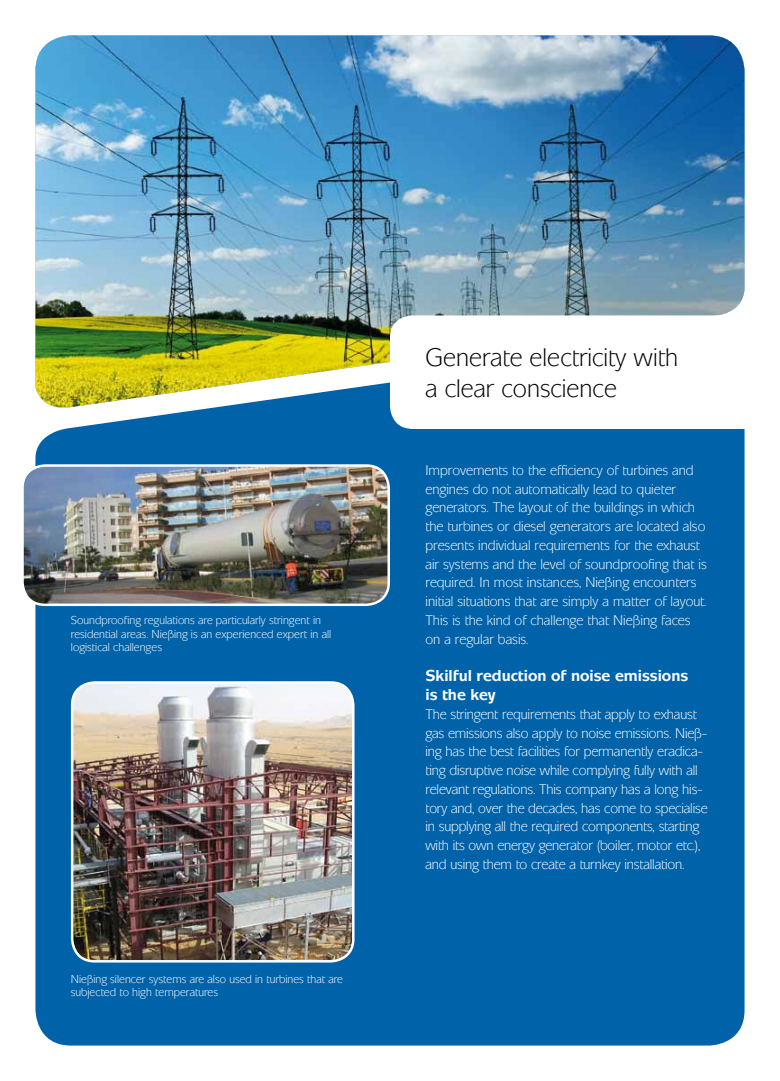
<style>
.page{position:relative;width:780px;height:1081px;background:#fff}
.page>*{position:absolute;margin:0;border:0;box-sizing:border-box;transform-origin:0 0}
.t1{font:25px/31.2px "Mixage BQ";color:#000}
.t2{font:700 15.62px/18.8px "Mixage BQ";color:#fff}
.t3{font:13.75px/18.8px "Mixage BQ";color:#fff}
.t4{font:11.25px/13.8px "Mixage BQ";color:#fff}
</style>
<div class="page">
<div style="left:35px;top:411px;width:709px;height:634px;background:#0062a9"></div>
<img style="left:35px;top:35px;width:709px;height:373px">
<div style="left:390px;top:315px;width:390px;height:114px;background:#fff;border-radius:22px"></div>
<img style="left:72px;top:682px;width:281px;height:279px">
<div style="left:71px;top:681px;width:283px;height:281px;border:2px solid #fff;border-radius:22px"></div>
<img style="left:24px;top:465px;width:365px;height:140px">
<div style="left:21px;top:464px;width:369px;height:142px;border:2px solid #fff;border-radius:22px"></div>
<p class="t4" style="left:71px;top:613px;width:262px">Soundproofing regulations are particularly stringent in residential areas. Nießing is an experienced expert in all logistical challenges</p>
<p class="t4" style="left:71px;top:972px;width:273px">Nießing silencer systems are also used in turbines that are subjected to high temperatures</p>
<h1 class="t1" style="left:425px;top:342px;width:264px">Vom Schmi dehandwerk zum Anlagenbau</h1>
<h1 class="t1" style="left:425px;top:342px;width:254px">Generate electricity with a clear conscience</h1>
<p class="t3" style="left:425px;top:461px;width:283px">Improvements to the efficiency of turbines and engines do not automatically lead to quieter generators. The layout of the buildings in which the turbines or diesel generators are located also presents individual requirements for the exhaust air systems and the level of soundproofing that is required. In most instances, Nießing encounters initial situations that are simply a matter of layout.<br>This is the kind of challenge that Nießing faces on a regular basis.</p>
<p class="t2" style="left:425px;top:666px;width:264px">Skilful reduction of noise emissions is the key</p>
<p class="t3" style="left:425px;top:705px;width:283px">The stringent requirements that apply to exhaust gas emissions also apply to noise emissions. Nieß&shy;ing has the best facilities for permanently eradica&shy;ting disruptive noise while complying fully with all relevant regulations. This company has a long his&shy;tory and, over the decades, has come to specialise in supplying all the required components, starting with its own energy generator (boiler, motor etc.), and using them to create a turnkey installation.</p>
</div>
